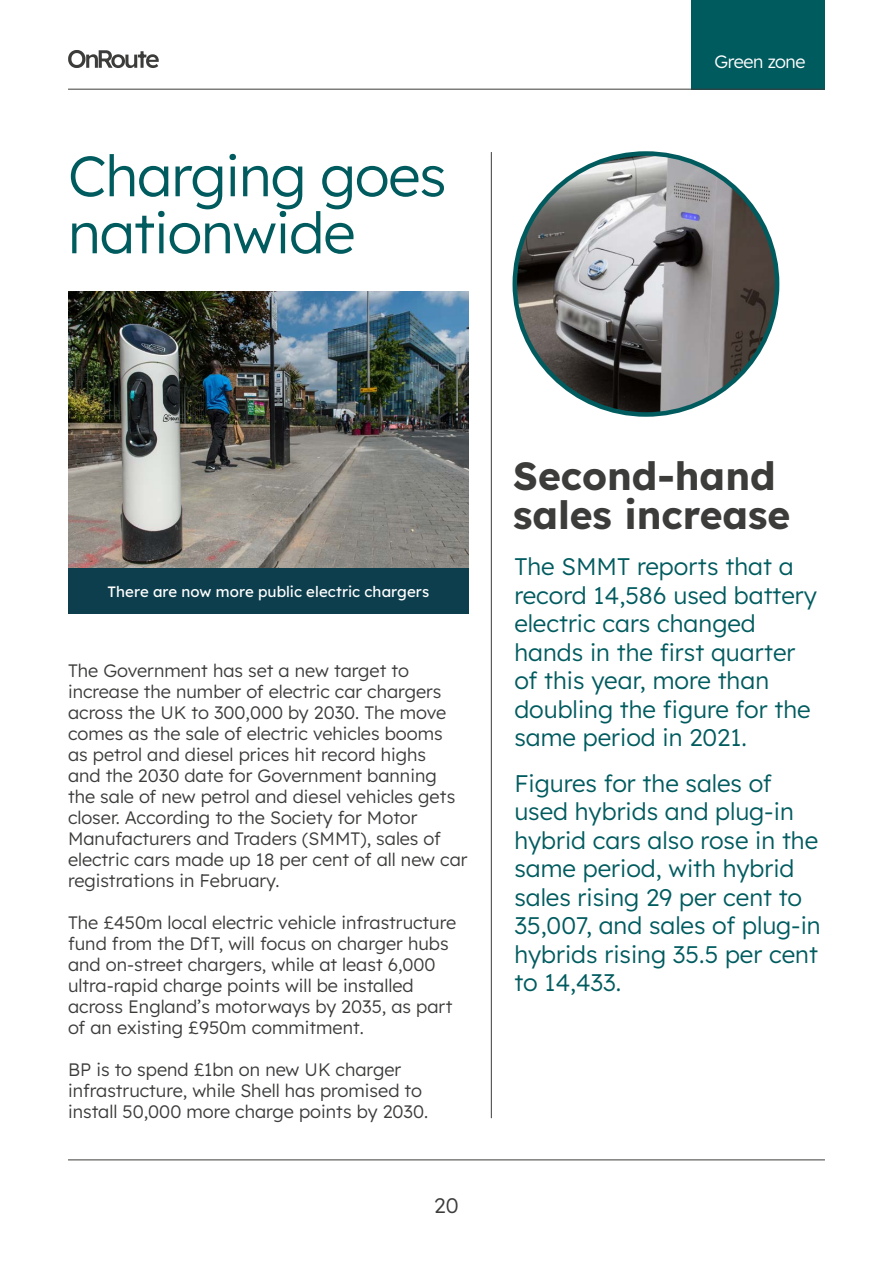
<style>
.page{position:relative;width:893px;height:1263px;background:#fff}
.page>*{position:absolute;margin:0;border:0;box-sizing:border-box;transform-origin:0 0}
.Minor_heading_38_38{font:300 57px/57px "Lexend Deca";letter-spacing:-.02em;color:#005b5f}
.Minor_heading_Bold_2{font:700 39px/39px "Lexend Deca";color:#3c3c3b}
.Body_16_19__P{font:300 24px/28.5px "Lexend Deca";color:#005b5f}
.t1{font:300 21px "Lexend Deca";color:#3c3c3b}
.Body_12_14__P{font:300 18px/21px "Lexend Deca";color:#3c3c3b}
.t2{font:300 18px "Lexend Deca";letter-spacing:-.025em;color:#fff}
.PictureCaption_10_12{font:15px "Lexend Deca";letter-spacing:.005em;color:#fff}
</style>
<div class="page">
<img style="left:517px;top:153px;width:260px;height:261px">
<img style="left:68px;top:292px;width:401px;height:277px">
<div style="left:68px;top:569px;width:401px;height:45px;background:#0d3e4d"></div>
<div style="left:691px;top:0;width:134px;height:89px;background:#005b5f"></div>
<hr style="left:68px;top:89px;width:757px;height:1px;background:#3c3c3b">
<svg style="left:68px;top:50px;width:91px;height:18px"></svg>
<hr style="left:68px;top:1159px;width:757px;height:1px;background:#3c3c3b">
<hr style="left:491px;top:152px;width:1px;height:966px;background:#3c3c3b">
<p class="Minor_heading_38_38" style="left:68px;top:144px;width:380px">Charging goes nationwide</p>
<p class="t2" style="left:715px;top:49px;width:92px">Green zone</p>
<p class="PictureCaption_10_12" style="left:108px;top:580px;width:323px">There are now more public electric chargers</p>
<p class="Body_12_14__P" style="left:68px;top:659px;width:401px">The Government has set a new target to increase the number of electric car chargers across the UK to 300,000 by 2030. The move comes as the sale of electric vehicles booms<br>as petrol and diesel prices hit record highs<br>and the 2030 date for Government banning the sale of new petrol and diesel vehicles gets closer. According to the Society for Motor Manufacturers and Traders (SMMT), sales of electric cars made up 18 per cent of all new car registrations in February.</p>
<p class="Body_12_14__P" style="left:68px;top:911px;width:390px">The £450m local electric vehicle infrastructure fund from the DfT, will focus on charger hubs and on-street chargers, while at least 6,000 ultra-rapid charge points will be installed across England’s motorways by 2035, as part of an existing £950m commitment.</p>
<p class="Body_12_14__P" style="left:68px;top:1058px;width:362px">BP is to spend £1bn on new UK charger infrastructure, while Shell has promised to install 50,000 more charge points by 2030.</p>
<p class="t1" style="left:434px;top:1190px;width:26px">20</p>
<p class="Minor_heading_Bold_2" style="left:513px;top:454px;width:279px">Second-hand sales increase</p>
<p class="Body_16_19__P" style="left:514px;top:551px;width:304px">The SMMT reports that a record 14,586 used battery electric cars changed hands in the first quarter of this year, more than doubling the figure for the same period in 2021.</p>
<p class="Body_16_19__P" style="left:514px;top:767px;width:308px">Figures for the sales of used hybrids and plug-in hybrid cars also rose in the same period, with hybrid sales rising 29 per cent to<br>35,007, and sales of plug-in hybrids rising 35.5 per cent to 14,433.</p>
</div>
